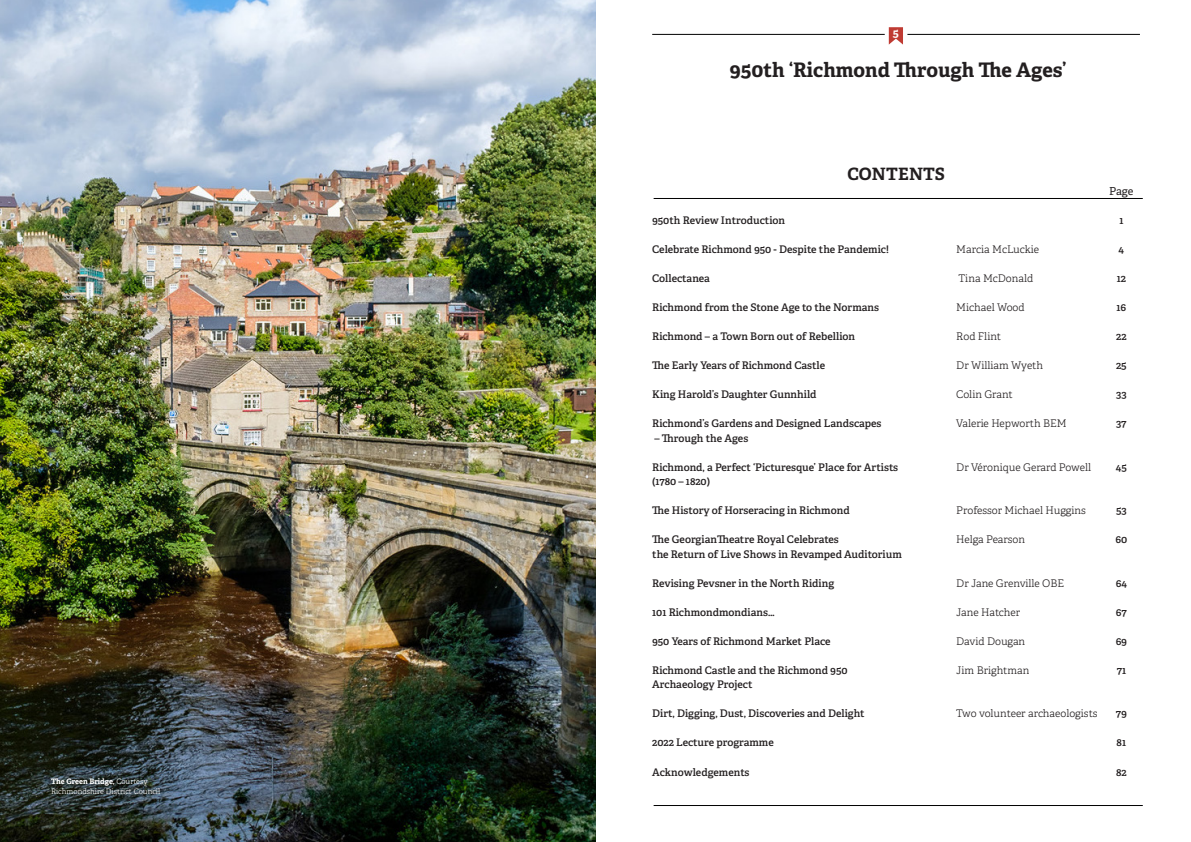
<style>
.page{position:relative;width:1191px;height:842px;background:#fff}
.page>*{position:absolute;margin:0;border:0;box-sizing:border-box;transform-origin:0 0}
.Page_heading{font:700 20px "Adelle";color:#231f20}
.Page_heading-2{font:700 17px "Adelle";letter-spacing:.01em;color:#231f20}
.t1{font:700 11.3px "Adelle";color:#fff}
.t2{font:11px "Adelle";color:#231f20}
.t3{font:600 10.5px "Adelle";color:#231f20}
.t4{font:300 10.5px "Adelle";color:#231f20}
.t5{font:300 7.5px/9.5px "Adelle";color:#fff}
.s1{font-weight:700}
</style>
<div class="page">
<hr style="left:653px;top:805px;width:489px;height:1px;background:#000">
<hr style="left:652px;top:34px;width:232px;height:1px;background:#000">
<svg style="left:888px;top:27px;width:15px;height:18px"></svg>
<hr style="left:907px;top:34px;width:233px;height:1px;background:#000">
<img style="left:0;top:0;width:595px;height:842px">
<hr style="left:653px;top:198px;width:489px;height:1px;background:#000">
<p class="t5" style="left:51px;top:777px;width:111px"><span class="s1">The Green Bridge,</span> Courtesy<br>Richmondshire District Council</p>
<p class="t1" style="left:893px;top:25px;width:8px">5</p>
<p class="Page_heading" style="left:729px;top:58px;width:338px">950th ‘Richmond Through The Ages’</p>
<p class="Page_heading-2" style="left:847px;top:163px;width:99px">CONTENTS</p>
<p class="t2" style="left:1109px;top:184px;width:26px">Page</p>
<p class="t3" style="left:652px;top:214px;width:134px">950th Review Introduction</p>
<p class="t3" style="left:1119px;top:214px;width:6px">1</p>
<p class="t3" style="left:652px;top:243px;width:238px">Celebrate Richmond 950 - Despite the Pandemic!</p>
<p class="t4" style="left:956px;top:243px;width:84px">Marcia McLuckie</p>
<p class="t3" style="left:1118px;top:243px;width:7px">4</p>
<p class="t3" style="left:652px;top:272px;width:59px">Collectanea</p>
<p class="t4" style="left:958px;top:272px;width:76px">Tina McDonald</p>
<p class="t3" style="left:1116px;top:272px;width:11px">12</p>
<p class="t3" style="left:652px;top:301px;width:228px">Richmond from the Stone Age to the Normans</p>
<p class="t4" style="left:956px;top:301px;width:70px">Michael Wood</p>
<p class="t3" style="left:1116px;top:301px;width:11px">16</p>
<p class="t3" style="left:652px;top:330px;width:204px">Richmond – a Town Born out of Rebellion</p>
<p class="t4" style="left:956px;top:330px;width:46px">Rod Flint</p>
<p class="t3" style="left:1116px;top:330px;width:12px">22</p>
<p class="t3" style="left:652px;top:359px;width:174px">The Early Years of Richmond Castle</p>
<p class="t4" style="left:956px;top:359px;width:88px">Dr William Wyeth</p>
<p class="t3" style="left:1116px;top:359px;width:12px">25</p>
<p class="t3" style="left:652px;top:388px;width:166px">King Harold’s Daughter Gunnhild</p>
<p class="t4" style="left:956px;top:388px;width:58px">Colin Grant</p>
<p class="t3" style="left:1116px;top:388px;width:12px">33</p>
<p class="t3" style="left:652px;top:417px;width:231px">Richmond’s Gardens and Designed Landscapes</p>
<p class="t4" style="left:956px;top:417px;width:112px">Valerie Hepworth BEM</p>
<p class="t3" style="left:1116px;top:417px;width:12px">37</p>
<p class="t3" style="left:654px;top:432px;width:95px">– Through the Ages</p>
<p class="t3" style="left:652px;top:461px;width:247px">Richmond, a Perfect ‘Picturesque’ Place for Artists</p>
<p class="t4" style="left:956px;top:461px;width:136px">Dr Véronique Gerard Powell</p>
<p class="t3" style="left:1115px;top:461px;width:12px">45</p>
<p class="t3" style="left:652px;top:475px;width:59px">(1780 – 1820)</p>
<p class="t3" style="left:652px;top:504px;width:199px">The History of Horseracing in Richmond</p>
<p class="t4" style="left:956px;top:504px;width:131px">Professor Michael Huggins</p>
<p class="t3" style="left:1116px;top:504px;width:12px">53</p>
<p class="t3" style="left:652px;top:533px;width:188px">The GeorgianTheatre Royal Celebrates</p>
<p class="t4" style="left:956px;top:533px;width:70px">Helga Pearson</p>
<p class="t3" style="left:1115px;top:533px;width:13px">60</p>
<p class="t3" style="left:652px;top:548px;width:251px">the Return of Live Shows in Revamped Auditorium</p>
<p class="t3" style="left:652px;top:577px;width:183px">Revising Pevsner in the North Riding</p>
<p class="t4" style="left:956px;top:577px;width:109px">Dr Jane Grenville OBE</p>
<p class="t3" style="left:1115px;top:577px;width:13px">64</p>
<p class="t3" style="left:652px;top:606px;width:124px">101 Richmondmondians…</p>
<p class="t4" style="left:956px;top:606px;width:65px">Jane Hatcher</p>
<p class="t3" style="left:1116px;top:606px;width:12px">67</p>
<p class="t3" style="left:652px;top:635px;width:180px">950 Years of Richmond Market Place</p>
<p class="t4" style="left:956px;top:635px;width:70px">David Dougan</p>
<p class="t3" style="left:1115px;top:635px;width:13px">69</p>
<p class="t3" style="left:652px;top:664px;width:197px">Richmond Castle and the Richmond 950</p>
<p class="t4" style="left:956px;top:664px;width:75px">Jim Brightman</p>
<p class="t3" style="left:1116px;top:664px;width:11px">71</p>
<p class="t3" style="left:652px;top:678px;width:102px">Archaeology Project</p>
<p class="t3" style="left:652px;top:707px;width:214px">Dirt, Digging, Dust, Discoveries and Delight</p>
<p class="t4" style="left:956px;top:707px;width:143px">Two volunteer archaeologists</p>
<p class="t3" style="left:1115px;top:707px;width:13px">79</p>
<p class="t3" style="left:652px;top:736px;width:123px">2022 Lecture programme</p>
<p class="t3" style="left:1116px;top:736px;width:11px">81</p>
<p class="t3" style="left:652px;top:766px;width:99px">Acknowledgements</p>
<p class="t3" style="left:1116px;top:766px;width:12px">82</p>
</div>
